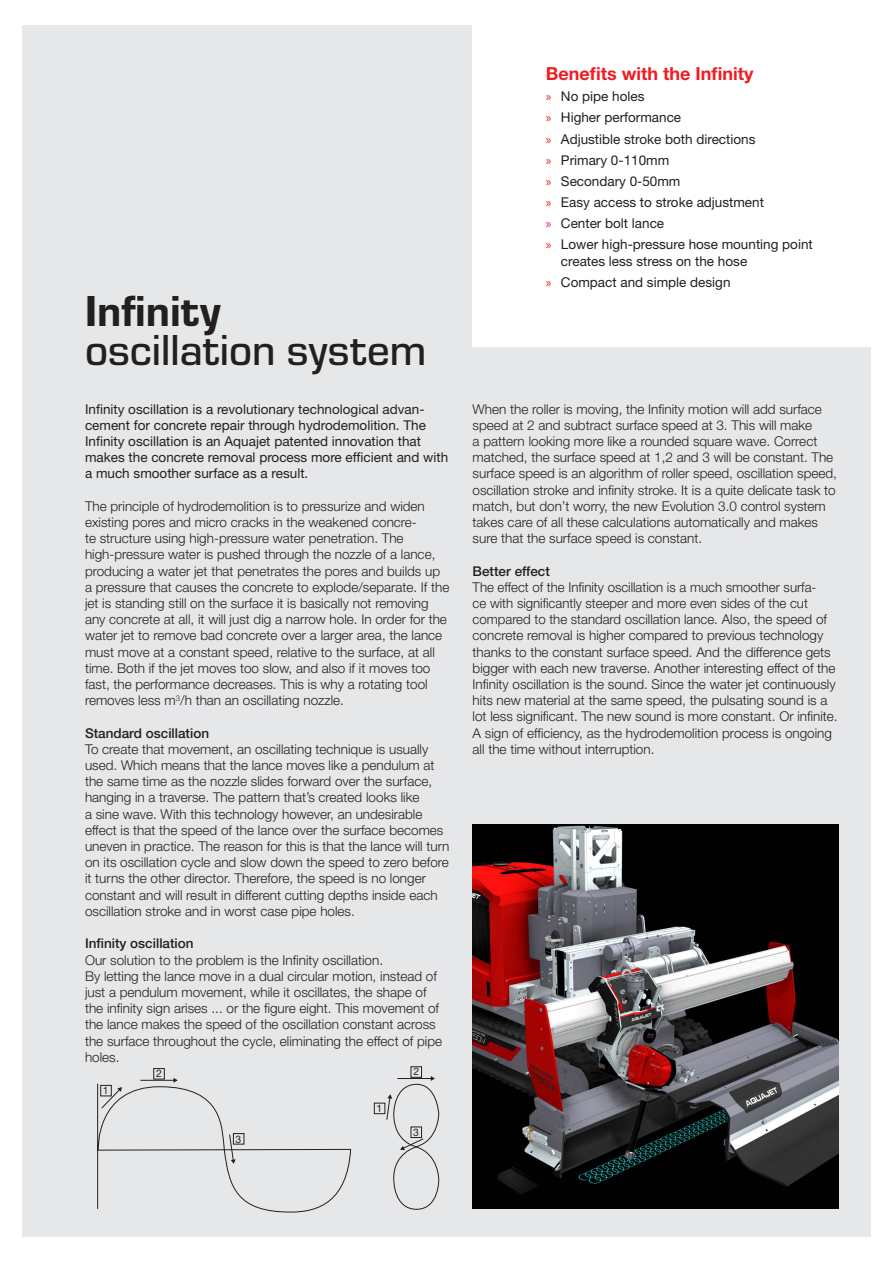
<style>
.page{position:relative;width:893px;height:1263px;background:#fff}
.page>*{position:absolute;margin:0;border:0;box-sizing:border-box;transform-origin:0 0}
.Produkt_rubrik_1{font:500 45px "Eurostile";color:#231f20}
.Produkt_rubrik_1-2{font:45px "Eurostile Hea";color:#231f20}
.Underrubrik_vit{font:700 18px "Helvetica Neue LT Std";color:#ee1d23}
.Brödtext{font:300 13.5px/16.2px "Helvetica Neue LT Std";color:#231f20}
.Brödtext-2{font:13.5px/16.2px "Helvetica Neue LT Std";color:#231f20}
.Underrubrik_brödtext{font:500 13.5px "Helvetica Neue LT Std";color:#231f20}
.t1{font:10.35px "Helvetica Neue LT Std";color:#231f20}
.s1{font-family:"Myriad Pro";color:#ee1d23}
</style>
<div class="page">
<div style="left:22px;top:26px;width:849px;height:1211px;background:#e6e7e9"></div>
<div style="left:473px;top:0;width:420px;height:347px;background:#fff"></div>
<svg style="left:97px;top:1066px;width:342px;height:146px"></svg>
<img style="left:473px;top:825px;width:366px;height:384px">
<p class="Produkt_rubrik_1-2" style="left:85px;top:279px;width:137px">Infinity</p>
<p class="Produkt_rubrik_1" style="left:85px;top:319px;width:343px">oscillation system</p>
<p class="Brödtext-2" style="left:85px;top:400px;width:365px">Infinity oscillation is a revolutionary technological advan&shy;cement for concrete repair through hydrodemolition. The Infinity oscillation is an Aquajet patented innovation that makes the concrete removal process more efficient and with a much smoother surface as a result.</p>
<p class="Brödtext" style="left:85px;top:498px;width:366px">The principle of hydrodemolition is to pressurize and widen existing pores and micro cracks in the weakened concre-<br>te structure using high-pressure water penetration. The high-pressure water is pushed through the nozzle of a lance, producing a water jet that penetrates the pores and builds up a pressure that causes the concrete to explode/separate. If the jet is standing still on the surface it is basically not removing any concrete at all, it will just dig a narrow hole. In order for the water jet to remove bad concrete over a larger area, the lance must move at a constant speed, relative to the surface, at all time. Both if the jet moves too slow, and also if it moves too fast, the performance decreases. This is why a rotating tool removes less m<sup>3</sup>/h than an oscillating nozzle.</p>
<p class="Underrubrik_brödtext" style="left:85px;top:725px;width:126px">Standard oscillation</p>
<p class="Brödtext" style="left:85px;top:741px;width:366px">To create that movement, an oscillating technique is usually used. Which means that the lance moves like a pendulum at the same time as the nozzle slides forward over the surface, hanging in a traverse. The pattern that’s created looks like<br>a sine wave. With this technology however, an undesirable effect is that the speed of the lance over the surface becomes uneven in practice. The reason for this is that the lance will turn on its oscillation cycle and slow down the speed to zero before it turns the other director. Therefore, the speed is no longer constant and will result in different cutting depths inside each oscillation stroke and in worst case pipe holes.</p>
<p class="Underrubrik_brödtext" style="left:85px;top:935px;width:110px">Infinity oscillation</p>
<p class="Brödtext" style="left:85px;top:951px;width:300px">Our solution to the problem is the Infinity oscillation.</p>
<p class="Brödtext" style="left:85px;top:967px;width:359px">By letting the lance move in a dual circular motion, instead of just a pendulum movement, while it oscillates, the shape of the infinity sign arises ... or the figure eight. This movement of the lance makes the speed of the oscillation constant across the surface throughout the cycle, eliminating the effect of pipe holes.</p>
<p class="t1" style="left:103px;top:1084px;width:7px">1</p>
<p class="t1" style="left:156px;top:1067px;width:7px">2</p>
<p class="t1" style="left:236px;top:1133px;width:7px">3</p>
<p class="t1" style="left:377px;top:1102px;width:7px">1</p>
<p class="t1" style="left:414px;top:1065px;width:7px">2</p>
<p class="t1" style="left:413px;top:1126px;width:7px">3</p>
<p class="Underrubrik_vit" style="left:546px;top:63px;width:209px">Benefits with the Infinity</p>
<p class="Brödtext-2" style="left:546px;top:88px;width:100px"><span class="s1">»</span> No pipe holes</p>
<p class="Brödtext-2" style="left:546px;top:109px;width:137px"><span class="s1">»</span> Higher performance</p>
<p class="Brödtext-2" style="left:546px;top:130px;width:211px"><span class="s1">»</span> Adjustible stroke both directions</p>
<p class="Brödtext-2" style="left:546px;top:152px;width:125px"><span class="s1">»</span> Primary 0-110mm</p>
<p class="Brödtext-2" style="left:546px;top:173px;width:136px"><span class="s1">»</span> Secondary 0-50mm</p>
<p class="Brödtext-2" style="left:546px;top:194px;width:220px"><span class="s1">»</span> Easy access to stroke adjustment</p>
<p class="Brödtext-2" style="left:546px;top:215px;width:120px"><span class="s1">»</span> Center bolt lance</p>
<p class="Brödtext-2" style="left:561px;top:236px;width:253px;line-height:16.8px;text-indent:-15px"><span class="s1">»</span> Lower high-pressure hose mounting point creates less stress on the hose</p>
<p class="Brödtext-2" style="left:546px;top:274px;width:186px"><span class="s1">»</span> Compact and simple design</p>
<p class="Brödtext" style="left:473px;top:400px;width:366px">When the roller is moving, the Infinity motion will add surface speed at 2 and subtract surface speed at 3. This will make<br>a pattern looking more like a rounded square wave. Correct matched, the surface speed at 1,2 and 3 will be constant. The surface speed is an algorithm of roller speed, oscillation speed, oscillation stroke and infinity stroke. It is a quite delicate task to match, but don’t worry, the new Evolution 3.0 control system takes care of all these calculations automatically and makes sure that the surface speed is constant.</p>
<p class="Underrubrik_brödtext" style="left:473px;top:563px;width:79px">Better effect</p>
<p class="Brödtext" style="left:473px;top:579px;width:367px">The effect of the Infinity oscillation is a much smoother surfa-<br>ce with significantly steeper and more even sides of the cut compared to the standard oscillation lance. Also, the speed of concrete removal is higher compared to previous technology thanks to the constant surface speed. And the difference gets bigger with each new traverse. Another interesting effect of the Infinity oscillation is the sound. Since the water jet continuously hits new material at the same speed, the pulsating sound is a lot less significant. The new sound is more constant. Or infinite.<br>A sign of efficiency, as the hydrodemolition process is ongoing all the time without interruption.</p>
</div>
